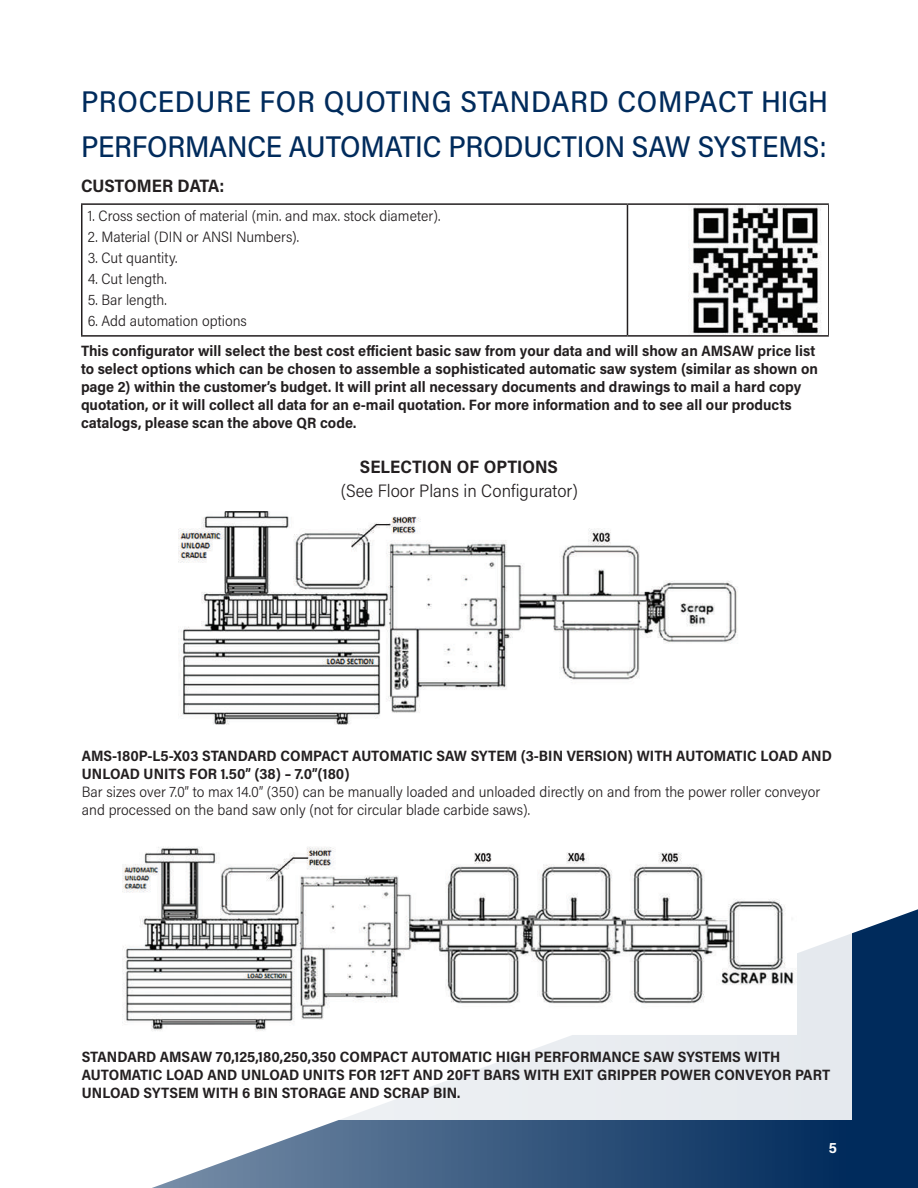
<style>
.page{position:relative;width:918px;height:1188px;background:#fff}
.page>*{position:absolute;margin:0;border:0;box-sizing:border-box;transform-origin:0 0}
.t1{font:500 30px/45px "Acumin Pro Semi Cond";color:#002b5c}
.t2{font:700 18px "Acumin Pro Semi Cond";color:#231f20}
.t3{font:300 18px "Acumin Pro Semi Cond";color:#231f20}
.t4{font:700 15px/18px "Acumin Pro Semi Cond";color:#231f20}
.t5{font:300 15px/18px "Acumin Pro Semi Cond";color:#231f20}
.t6{font:700 15px "Acumin Pro Semi Cond";color:#fff}
</style>
<div class="page">
<svg style="left:152px;top:909px;width:766px;height:279px;background:#3c5d82"></svg>
<div style="left:0;top:0;width:851px;height:1120px;background:#fff"></div>
<hr style="left:81px;top:203px;width:546px;height:2px;background:#231f20">
<hr style="left:81px;top:205px;width:1px;height:130px;background:#231f20">
<hr style="left:627px;top:203px;width:202px;height:2px;background:#231f20">
<hr style="left:627px;top:205px;width:1px;height:130px;background:#231f20">
<hr style="left:827px;top:205px;width:2px;height:130px;background:#231f20">
<hr style="left:81px;top:335px;width:546px;height:2px;background:#231f20">
<hr style="left:627px;top:335px;width:202px;height:2px;background:#231f20">
<img style="left:688px;top:205px;width:133px;height:130px">
<img style="left:179px;top:511px;width:559px;height:214px">
<img style="left:123px;top:847px;width:672px;height:184px">
<h1 class="t1" style="left:81px;top:78px;width:749px">PROCEDURE FOR QUOTING STANDARD COMPACT HIGH<br>PERFORMANCE AUTOMATIC PRODUCTION SAW SYSTEMS:</h1>
<p class="t2" style="left:81px;top:173px;width:145px">CUSTOMER DATA:</p>
<p class="t5" style="left:88px;top:206px;width:354px">1. Cross section of material (min. and max. stock diameter).</p>
<p class="t5" style="left:88px;top:227px;width:213px">2. Material (DIN or ANSI Numbers).</p>
<p class="t5" style="left:88px;top:248px;width:91px">3. Cut quantity.</p>
<p class="t5" style="left:88px;top:269px;width:80px">4. Cut length.</p>
<p class="t5" style="left:88px;top:290px;width:80px">5. Bar length.</p>
<p class="t5" style="left:88px;top:311px;width:161px">6. Add automation options</p>
<p class="t4" style="left:81px;top:341px;width:739px">This configurator will select the best cost efficient basic saw from your data and will show an AMSAW price list to select options which can be chosen to assemble a sophisticated automatic saw system (similar as shown on page 2) within the customer’s budget. It will print all necessary documents and drawings to mail a hard copy quotation, or it will collect all data for an e-mail quotation. For more information and to see all our products catalogs, please scan the above QR code.</p>
<p class="t2" style="left:360px;top:454px;width:200px">SELECTION OF OPTIONS</p>
<p class="t3" style="left:341px;top:478px;width:239px">(See Floor Plans in Configurator)</p>
<p class="t4" style="left:82px;top:746px;width:752px">AMS-180P-L5-X03 STANDARD COMPACT AUTOMATIC SAW SYTEM (3-BIN VERSION) WITH AUTOMATIC LOAD AND<br>UNLOAD UNITS FOR 1.50” (38) – 7.0”(180)</p>
<p class="t5" style="left:82px;top:782px;width:740px">Bar sizes over 7.0” to max 14.0” (350) can be manually loaded and unloaded directly on and from the power roller conveyor and processed on the band saw only (not for circular blade carbide saws).</p>
<p class="t4" style="left:82px;top:1047px;width:750px">STANDARD AMSAW 70,125,180,250,350 COMPACT AUTOMATIC HIGH PERFORMANCE SAW SYSTEMS WITH<br>AUTOMATIC LOAD AND UNLOAD UNITS FOR 12FT AND 20FT BARS WITH EXIT GRIPPER POWER CONVEYOR PART<br>UNLOAD SYTSEM WITH 6 BIN STORAGE AND SCRAP BIN.</p>
<p class="t6" style="left:829px;top:1137px;width:10px">5</p>
</div>
